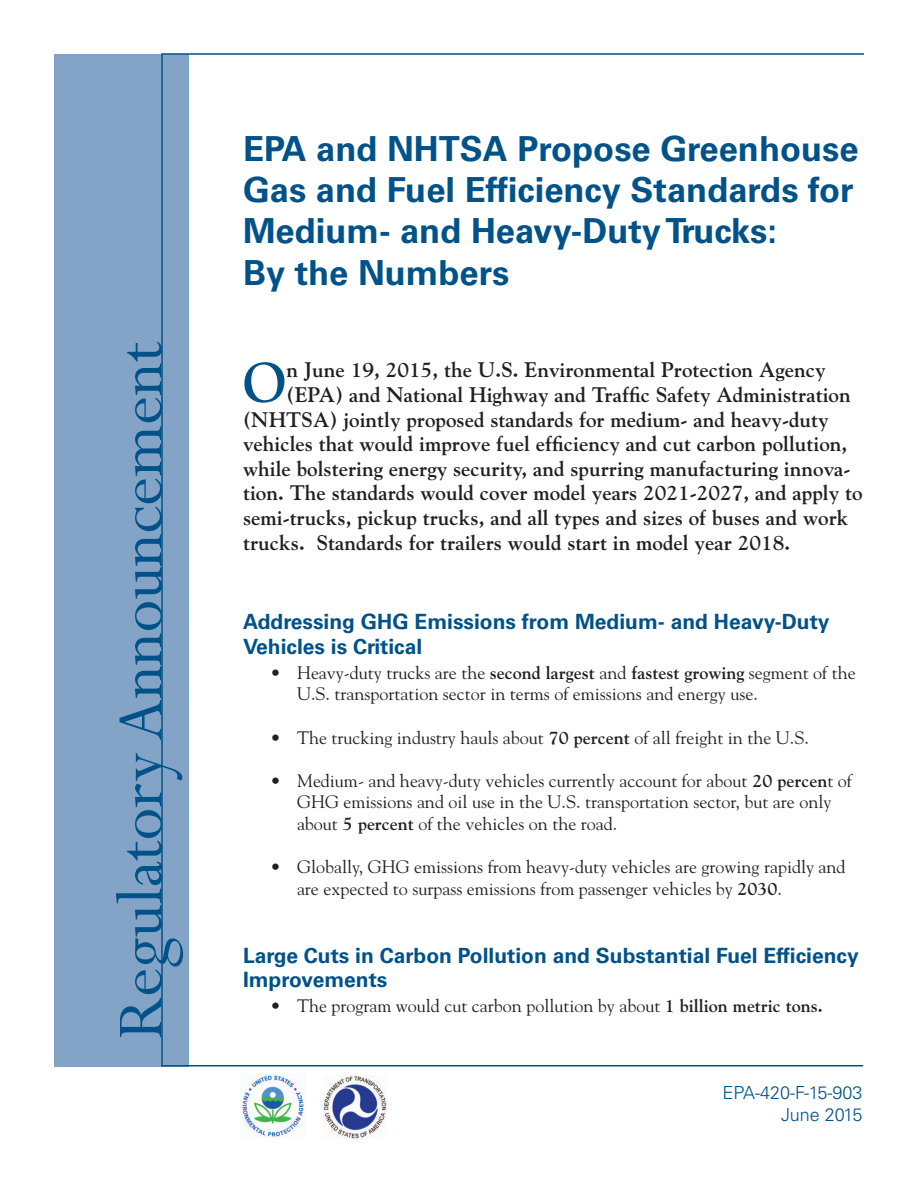
<style>
.page{position:relative;width:918px;height:1188px;background:#fff}
.page>*{position:absolute;margin:0;border:0;box-sizing:border-box;transform-origin:0 0}
.t1{font:72px "Perpetua";color:#005288}
.t2{font:700 55.95px "Goudy Std";color:#005288}
.t3{font:700 34.5px/41.4px "Univers LT Std";color:#005288}
.t4{font:700 21px "Goudy Std";color:#231f20}
.t5{font:700 21px/24.6px "Univers LT Std";color:#005288}
.t6{font:18px/21.6px "Goudy Std";color:#231f20}
.t7{font:300 18px/21.6px "Univers LT Std";color:#005288;text-align:right}
.s1{font-weight:700}
</style>
<div class="page">
<div style="left:54px;top:54px;width:134px;height:1012px;background:#83a3c7"></div>
<hr style="left:161px;top:54px;width:2px;height:1012px;background:#005288">
<hr style="left:161px;top:1065px;width:702px;height:1px;background:#005288">
<hr style="left:161px;top:53px;width:703px;height:2px;background:#005288">
<img style="left:242px;top:1075px;width:62px;height:62px">
<img style="left:323px;top:1075px;width:64px;height:64px">
<h1 class="t1" style="left:95px;top:1040px;width:699px;rotate:-90deg">Regulatory Announcement</h1>
<h3 class="t3" style="left:243px;top:128px;width:617px">EPA and NHTSA Propose Greenhouse<br>Gas and Fuel Efficiency Standards for<br>Medium- and Heavy-Duty Trucks:<br>By the Numbers</h3>
<h2 class="t2" style="left:243px;top:349px;width:45px">O</h2>
<p class="t4" style="left:287px;top:358px;width:541px">n June 19, 2015, the U.S. Environmental Protection Agency</p>
<p class="t4" style="left:287px;top:382px;width:566px">(EPA) and National Highway and Traffic Safety Administration</p>
<p class="t4" style="left:243px;top:407px;width:587px">(NHTSA) jointly proposed standards for medium- and heavy-duty</p>
<p class="t4" style="left:243px;top:431px;width:606px">vehicles that would improve fuel efficiency and cut carbon pollution,</p>
<p class="t4" style="left:243px;top:456px;width:609px">while bolstering energy security, and spurring manufacturing innova-</p>
<p class="t4" style="left:243px;top:481px;width:621px">tion. The standards would cover model years 2021-2027, and apply to</p>
<p class="t4" style="left:243px;top:505px;width:607px">semi-trucks, pickup trucks, and all types and sizes of buses and work</p>
<p class="t4" style="left:243px;top:530px;width:549px">trucks. Standards for trailers would start in model year 2018.</p>
<p class="t5" style="left:243px;top:610px;width:588px">Addressing GHG Emissions from Medium- and Heavy-Duty<br>Vehicles is Critical</p>
<p class="t6" style="left:297px;top:662px;width:560px;text-indent:-27px">• Heavy-duty trucks are the <span class="s1">second largest</span> and <span class="s1">fastest growing</span> segment of the<br>U.S. transportation sector in terms of emissions and energy use.</p>
<p class="t6" style="left:270px;top:726px;width:540px">• The trucking industry hauls about <span class="s1">70 percent</span> of all freight in the U.S.</p>
<p class="t6" style="left:297px;top:770px;width:556px;text-indent:-27px">• Medium- and heavy-duty vehicles currently account for about <span class="s1">20 percen</span>t of<br>GHG emissions and oil use in the U.S. transportation sector, but are only about <span class="s1">5 percent</span> of the vehicles on the road.</p>
<p class="t6" style="left:297px;top:856px;width:550px;text-indent:-27px">• Globally, GHG emissions from heavy-duty vehicles are growing rapidly and are expected to surpass emissions from passenger vehicles by <span class="s1">2030</span>.</p>
<p class="t5" style="left:243px;top:943px;width:617px">Large Cuts in Carbon Pollution and Substantial Fuel Efficiency<br>Improvements</p>
<p class="t6" style="left:270px;top:995px;width:554px">• The program would cut carbon pollution by about <span class="s1">1 billion metric tons.</span></p>
<p class="t7" style="left:722px;top:1082px;width:142px">EPA-420-F-15-903<br>June 2015</p>
</div>
